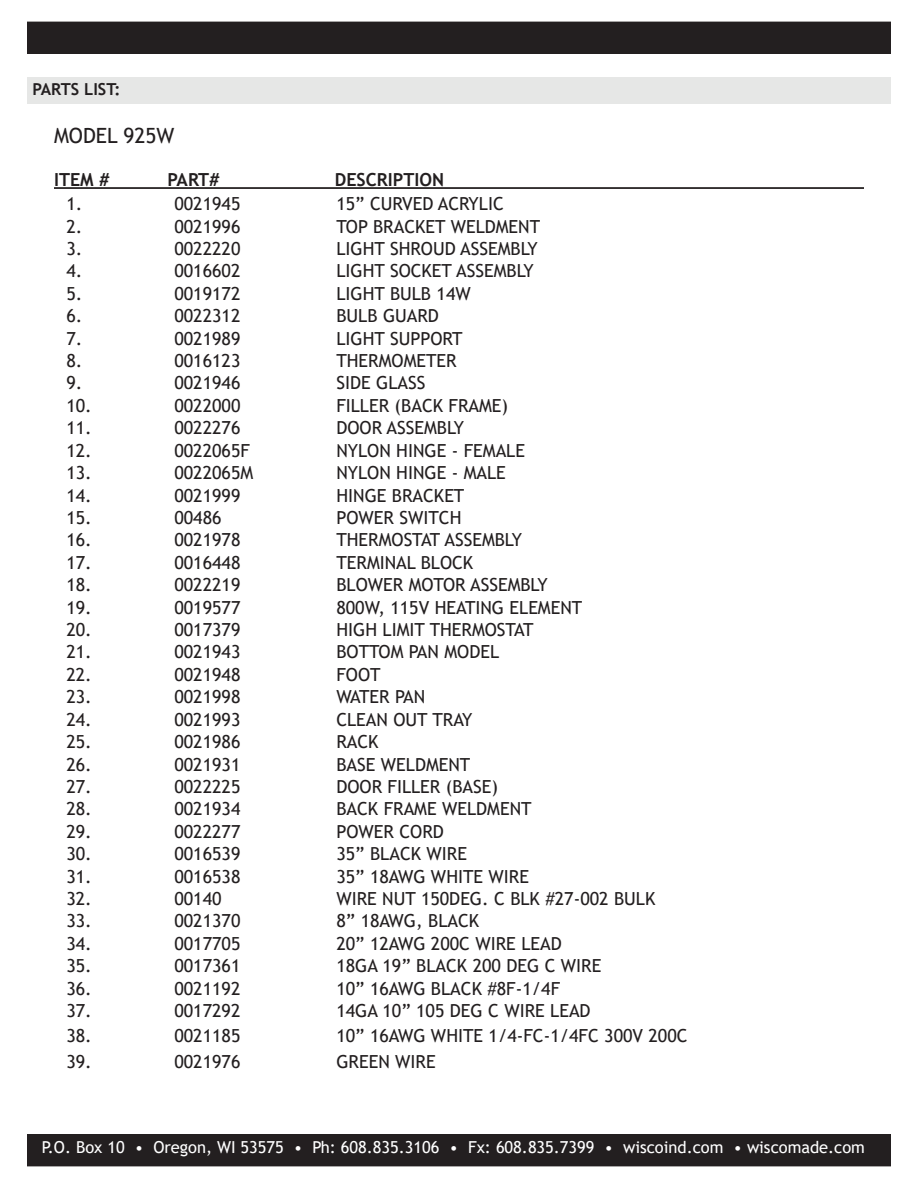
<style>
.page{position:relative;width:918px;height:1188px;background:#fff}
.page>*{position:absolute;margin:0;border:0;box-sizing:border-box;transform-origin:0 0}
.t1{font:21px "Trebuchet MS";color:#231f20}
.t2{font:18px "Trebuchet MS";color:#231f20}
.t3{font:700 18px "Trebuchet MS";color:#231f20}
.t4{font:18px "Trebuchet MS";letter-spacing:-.045em;color:#231f20}
.t5{font:16.5px "Trebuchet MS";color:#fff}
.t6{font:700 16.5px "Trebuchet MS";color:#231f20}
</style>
<div class="page">
<div style="left:28px;top:1135px;width:862px;height:31px;background:#231f20"></div>
<div style="left:27px;top:1134px;width:864px;height:32px;border:2px solid #231f20"></div>
<div style="left:28px;top:22px;width:862px;height:31px;background:#231f20"></div>
<div style="left:27px;top:22px;width:864px;height:32px;border:2px solid #231f20"></div>
<div style="left:27px;top:78px;width:864px;height:26px;background:#e6e7e6"></div>
<hr style="left:54px;top:187px;width:810px;height:2px;background:#231f20">
<p class="t6" style="left:32px;top:79px;width:90px">PARTS LIST:</p>
<p class="t1" style="left:54px;top:122px;width:122px">MODEL 925W</p>
<p class="t3" style="left:54px;top:168px;width:57px">ITEM #</p>
<p class="t3" style="left:167px;top:168px;width:54px">PART#</p>
<p class="t3" style="left:335px;top:168px;width:111px">DESCRIPTION</p>
<p class="t2" style="left:66px;top:192px;width:18px">1.</p>
<p class="t2" style="left:174px;top:192px;width:68px">0021945</p>
<p class="t2" style="left:336px;top:192px;width:169px">15” CURVED ACRYLIC</p>
<p class="t2" style="left:66px;top:215px;width:18px">2.</p>
<p class="t2" style="left:174px;top:215px;width:68px">0021996</p>
<p class="t2" style="left:336px;top:215px;width:205px">TOP BRACKET WELDMENT</p>
<p class="t2" style="left:66px;top:237px;width:18px">3.</p>
<p class="t2" style="left:174px;top:237px;width:68px">0022220</p>
<p class="t2" style="left:336px;top:237px;width:203px">LIGHT SHROUD ASSEMBLY</p>
<p class="t2" style="left:66px;top:260px;width:18px">4.</p>
<p class="t2" style="left:174px;top:260px;width:68px">0016602</p>
<p class="t2" style="left:336px;top:260px;width:199px">LIGHT SOCKET ASSEMBLY</p>
<p class="t2" style="left:66px;top:282px;width:18px">5.</p>
<p class="t2" style="left:174px;top:282px;width:68px">0019172</p>
<p class="t2" style="left:336px;top:282px;width:136px">LIGHT BULB 14W</p>
<p class="t2" style="left:66px;top:304px;width:18px">6.</p>
<p class="t2" style="left:174px;top:304px;width:68px">0022312</p>
<p class="t2" style="left:336px;top:304px;width:104px">BULB GUARD</p>
<p class="t2" style="left:66px;top:327px;width:18px">7.</p>
<p class="t2" style="left:174px;top:327px;width:68px">0021989</p>
<p class="t2" style="left:336px;top:327px;width:128px">LIGHT SUPPORT</p>
<p class="t2" style="left:66px;top:349px;width:18px">8.</p>
<p class="t2" style="left:174px;top:349px;width:68px">0016123</p>
<p class="t2" style="left:336px;top:349px;width:122px">THERMOMETER</p>
<p class="t2" style="left:66px;top:372px;width:18px">9.</p>
<p class="t2" style="left:174px;top:372px;width:68px">0021946</p>
<p class="t2" style="left:336px;top:372px;width:90px">SIDE GLASS</p>
<p class="t2" style="left:66px;top:394px;width:27px">10.</p>
<p class="t2" style="left:174px;top:394px;width:68px">0022000</p>
<p class="t2" style="left:336px;top:394px;width:173px">FILLER (BACK FRAME)</p>
<p class="t2" style="left:66px;top:417px;width:27px">11.</p>
<p class="t2" style="left:174px;top:417px;width:68px">0022276</p>
<p class="t2" style="left:336px;top:417px;width:129px">DOOR ASSEMBLY</p>
<p class="t2" style="left:66px;top:439px;width:27px">12.</p>
<p class="t2" style="left:174px;top:439px;width:77px">0022065F</p>
<p class="t2" style="left:336px;top:439px;width:190px">NYLON HINGE - FEMALE</p>
<p class="t2" style="left:66px;top:461px;width:27px">13.</p>
<p class="t2" style="left:174px;top:461px;width:80px">0022065M</p>
<p class="t2" style="left:336px;top:461px;width:171px">NYLON HINGE - MALE</p>
<p class="t2" style="left:66px;top:484px;width:27px">14.</p>
<p class="t2" style="left:174px;top:484px;width:68px">0021999</p>
<p class="t2" style="left:336px;top:484px;width:130px">HINGE BRACKET</p>
<p class="t2" style="left:66px;top:506px;width:27px">15.</p>
<p class="t2" style="left:174px;top:506px;width:49px">00486</p>
<p class="t2" style="left:336px;top:506px;width:127px">POWER SWITCH</p>
<p class="t2" style="left:66px;top:529px;width:27px">16.</p>
<p class="t2" style="left:174px;top:529px;width:68px">0021978</p>
<p class="t2" style="left:336px;top:529px;width:187px">THERMOSTAT ASSEMBLY</p>
<p class="t2" style="left:66px;top:551px;width:27px">17.</p>
<p class="t2" style="left:174px;top:551px;width:68px">0016448</p>
<p class="t2" style="left:336px;top:551px;width:138px">TERMINAL BLOCK</p>
<p class="t2" style="left:66px;top:573px;width:27px">18.</p>
<p class="t2" style="left:174px;top:573px;width:68px">0022219</p>
<p class="t2" style="left:336px;top:573px;width:213px">BLOWER MOTOR ASSEMBLY</p>
<p class="t2" style="left:66px;top:596px;width:27px">19.</p>
<p class="t2" style="left:174px;top:596px;width:68px">0019577</p>
<p class="t2" style="left:336px;top:596px;width:247px">800W, 115V HEATING ELEMENT</p>
<p class="t2" style="left:66px;top:618px;width:27px">20.</p>
<p class="t2" style="left:174px;top:618px;width:68px">0017379</p>
<p class="t2" style="left:336px;top:618px;width:199px">HIGH LIMIT THERMOSTAT</p>
<p class="t2" style="left:66px;top:641px;width:27px">21.</p>
<p class="t2" style="left:174px;top:641px;width:68px">0021943</p>
<p class="t2" style="left:336px;top:641px;width:164px">BOTTOM PAN MODEL</p>
<p class="t2" style="left:66px;top:663px;width:27px">22.</p>
<p class="t2" style="left:174px;top:663px;width:68px">0021948</p>
<p class="t2" style="left:336px;top:663px;width:46px">FOOT</p>
<p class="t2" style="left:66px;top:686px;width:27px">23.</p>
<p class="t2" style="left:174px;top:686px;width:68px">0021998</p>
<p class="t4" style="left:336px;top:686px;width:90px">WATER PAN</p>
<p class="t2" style="left:66px;top:708px;width:27px">24.</p>
<p class="t2" style="left:174px;top:708px;width:68px">0021993</p>
<p class="t2" style="left:336px;top:708px;width:137px">CLEAN OUT TRAY</p>
<p class="t2" style="left:66px;top:730px;width:27px">25.</p>
<p class="t2" style="left:174px;top:730px;width:68px">0021986</p>
<p class="t2" style="left:336px;top:730px;width:44px">RACK</p>
<p class="t2" style="left:66px;top:753px;width:27px">26.</p>
<p class="t2" style="left:174px;top:753px;width:68px">0021931</p>
<p class="t2" style="left:336px;top:753px;width:136px">BASE WELDMENT</p>
<p class="t2" style="left:66px;top:775px;width:27px">27.</p>
<p class="t2" style="left:174px;top:775px;width:68px">0022225</p>
<p class="t2" style="left:336px;top:775px;width:163px">DOOR FILLER (BASE)</p>
<p class="t2" style="left:66px;top:798px;width:27px">28.</p>
<p class="t2" style="left:174px;top:798px;width:68px">0021934</p>
<p class="t2" style="left:336px;top:798px;width:197px">BACK FRAME WELDMENT</p>
<p class="t2" style="left:66px;top:820px;width:27px">29.</p>
<p class="t2" style="left:174px;top:820px;width:68px">0022277</p>
<p class="t2" style="left:336px;top:820px;width:109px">POWER CORD</p>
<p class="t2" style="left:66px;top:842px;width:27px">30.</p>
<p class="t2" style="left:174px;top:842px;width:68px">0016539</p>
<p class="t2" style="left:336px;top:842px;width:132px">35” BLACK WIRE</p>
<p class="t2" style="left:66px;top:865px;width:27px">31.</p>
<p class="t2" style="left:174px;top:865px;width:68px">0016538</p>
<p class="t2" style="left:336px;top:865px;width:194px">35” 18AWG WHITE WIRE</p>
<p class="t2" style="left:66px;top:887px;width:27px">32.</p>
<p class="t2" style="left:174px;top:887px;width:49px">00140</p>
<p class="t2" style="left:336px;top:887px;width:320px">WIRE NUT 150DEG. C BLK #27-002 BULK</p>
<p class="t2" style="left:66px;top:910px;width:27px">33.</p>
<p class="t2" style="left:174px;top:910px;width:68px">0021370</p>
<p class="t2" style="left:336px;top:910px;width:144px">8” 18AWG, BLACK</p>
<p class="t2" style="left:66px;top:932px;width:27px">34.</p>
<p class="t2" style="left:174px;top:932px;width:68px">0017705</p>
<p class="t2" style="left:336px;top:932px;width:227px">20” 12AWG 200C WIRE LEAD</p>
<p class="t2" style="left:66px;top:955px;width:27px">35.</p>
<p class="t2" style="left:174px;top:955px;width:68px">0017361</p>
<p class="t2" style="left:336px;top:955px;width:266px">18GA 19” BLACK 200 DEG C WIRE</p>
<p class="t2" style="left:66px;top:977px;width:27px">36.</p>
<p class="t2" style="left:174px;top:977px;width:68px">0021192</p>
<p class="t2" style="left:336px;top:977px;width:225px">10” 16AWG BLACK #8F-1/4F</p>
<p class="t2" style="left:66px;top:999px;width:27px">37.</p>
<p class="t2" style="left:174px;top:999px;width:68px">0017292</p>
<p class="t2" style="left:336px;top:999px;width:256px">14GA 10” 105 DEG C WIRE LEAD</p>
<p class="t2" style="left:66px;top:1025px;width:27px">38.</p>
<p class="t2" style="left:174px;top:1025px;width:68px">0021185</p>
<p class="t2" style="left:336px;top:1025px;width:353px">10” 16AWG WHITE 1/4-FC-1/4FC 300V 200C</p>
<p class="t2" style="left:66px;top:1050px;width:27px">39.</p>
<p class="t2" style="left:174px;top:1050px;width:68px">0021976</p>
<p class="t2" style="left:336px;top:1050px;width:101px">GREEN WIRE</p>
<p class="t5" style="left:42px;top:1137px;width:825px">P.O. Box 10 • Oregon, WI 53575 • Ph: 608.835.3106 • Fx: 608.835.7399 • wiscoind.com • wiscomade.com</p>
</div>
